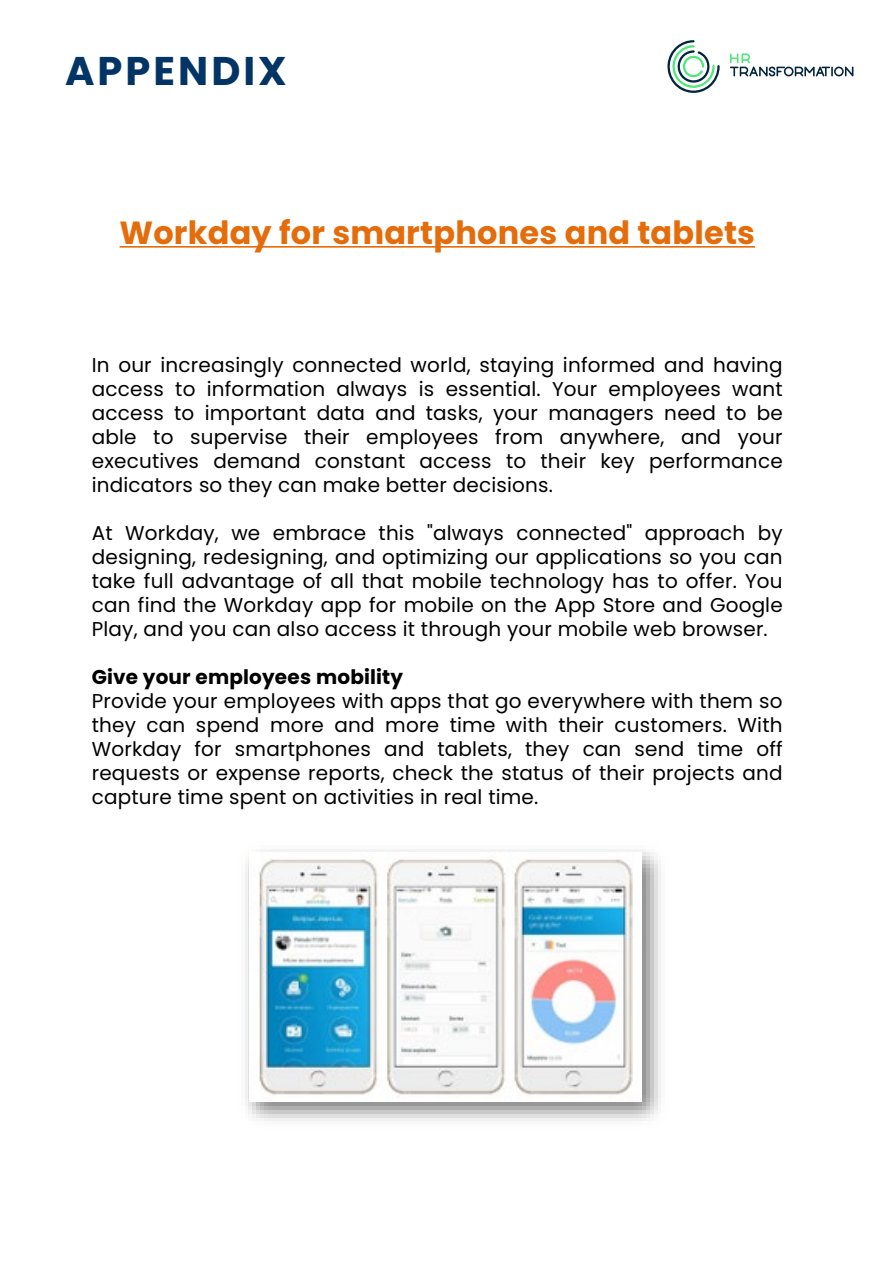
<style>
.page{position:relative;width:891px;height:1276px;background:#fff}
.page>*{position:absolute;margin:0;border:0;box-sizing:border-box;transform-origin:0 0}
.t1{font:700 40px "Poppins";letter-spacing:.075em;color:#023466}
.t2{font:700 32px "Poppins";letter-spacing:.005em;color:#e46c0a}
.t3{font:20px/24px "Poppins";letter-spacing:.01em;color:#000;text-align:justify}
.t4{font:700 20px "Poppins";letter-spacing:.01em;color:#000}
</style>
<div class="page">
<svg style="left:120px;top:246px;width:635px;height:2px"></svg>
<img style="left:245px;top:849px;width:416px;height:272px">
<img style="left:249px;top:853px;width:393px;height:248px">
<svg style="left:730px;top:53px;width:123px;height:23px"></svg>
<svg style="left:668px;top:40px;width:52px;height:53px"></svg>
<p class="t1" style="left:65px;top:48px;width:223px">APPENDIX</p>
<p class="t2" style="left:120px;top:214px;width:637px">Workday for smartphones and tablets</p>
<p class="t3" style="left:92px;top:353px;width:693px">In our increasingly connected world, staying informed and having access to information always is essential. Your employees want access to important data and tasks, your managers need to be able to supervise their employees from anywhere, and your executives demand constant access to their key performance indicators so they can make better decisions.</p>
<p class="t3" style="left:92px;top:521px;width:693px">At Workday, we embrace this "always connected" approach by designing, redesigning, and optimizing our applications so you can take full advantage of all that mobile technology has to offer. You can find the Workday app for mobile on the App Store and Google Play, and you can also access it through your mobile web browser.</p>
<p class="t4" style="left:92px;top:665px;width:313px">Give your employees mobility</p>
<p class="t3" style="left:92px;top:689px;width:693px">Provide your employees with apps that go everywhere with them so they can spend more and more time with their customers. With Workday for smartphones and tablets, they can send time off requests or expense reports, check the status of their projects and capture time spent on activities in real time.</p>
</div>
